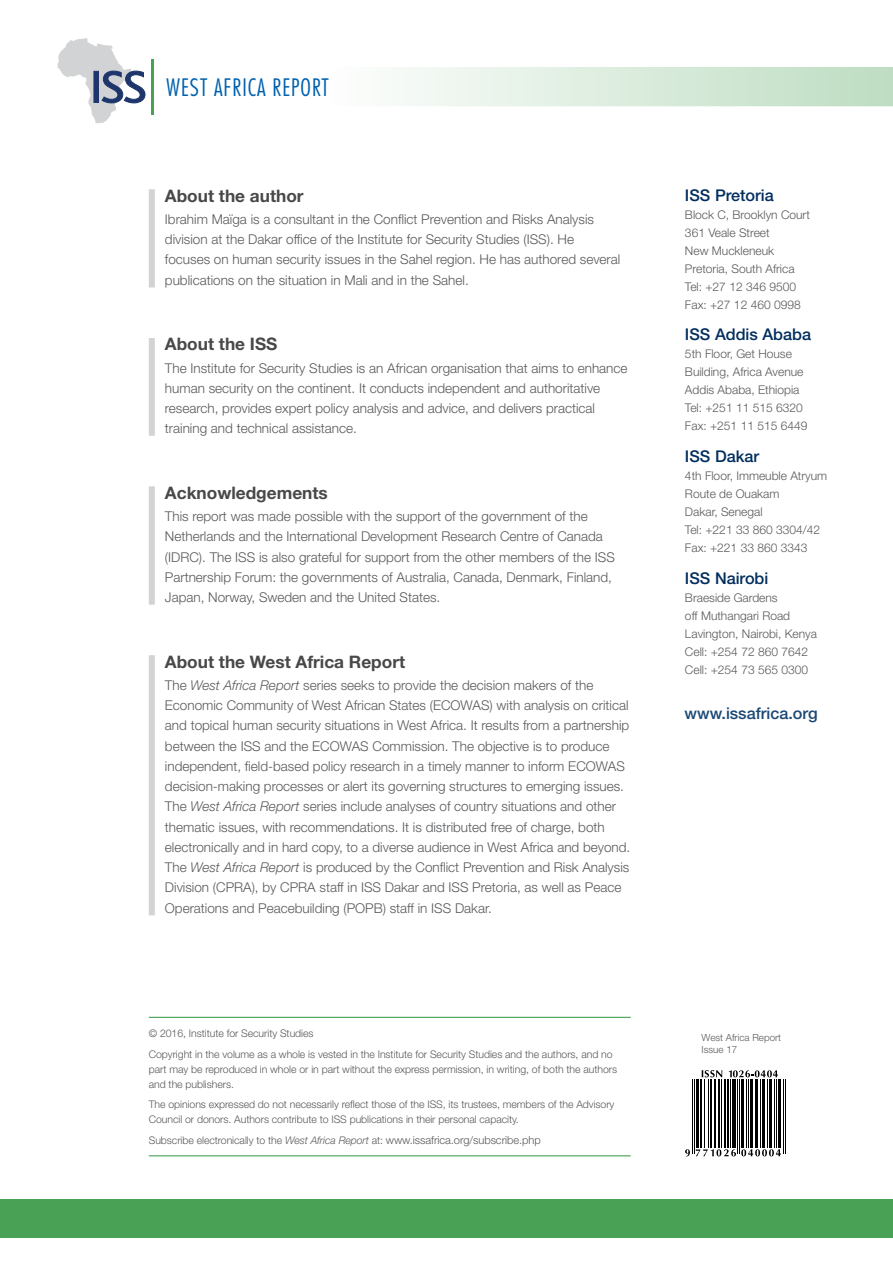
<style>
.page{position:relative;width:893px;height:1263px;background:#fff}
.page>*{position:absolute;margin:0;border:0;box-sizing:border-box;transform-origin:0 0}
.t1{font:300 condensed 23.4px "Futura Std";letter-spacing:.04em;color:#0061af}
.t2{font:700 17.25px "Helvetica Neue LT Std";color:#48484a}
.t3{font:500 16.2px "Helvetica Neue LT Std";color:#002e5e}
.t4{font:500 16.2px "Helvetica Neue LT Std";color:#1a4876}
.t5{font:300 13.5px/20.2px "Helvetica Neue LT Std";color:#58595b}
.t6{font:300 12px/18px "Helvetica Neue LT Std";color:#58595b}
.t7{font:300 10.5px/15px "Helvetica Neue LT Std";letter-spacing:-.005em;color:#58595b}
.t8{font:300 9.9px/12px "Helvetica Neue LT Std";color:#58595b}
.s1{font-style:italic}
.s2{font-size:11.1px}
</style>
<div class="page">
<div style="left:0;top:1199px;width:893px;height:38px;background:#48a154"></div>
<div style="left:330px;top:67px;width:563px;height:39px;background:linear-gradient(to right,#fdfefd,#bdddc2)"></div>
<hr style="left:151px;top:59px;width:3px;height:56px;background:#48a154">
<svg style="left:57px;top:38px;width:89px;height:86px"></svg>
<div style="left:149px;top:189px;width:6px;height:98px;background:#d1d3d4"></div>
<div style="left:149px;top:338px;width:6px;height:98px;background:#d1d3d4"></div>
<div style="left:149px;top:486px;width:6px;height:119px;background:#d1d3d4"></div>
<div style="left:149px;top:655px;width:6px;height:260px;background:#d1d3d4"></div>
<hr style="left:692px;top:1079px;width:1px;height:75px;background:#000">
<hr style="left:694px;top:1079px;width:1px;height:75px;background:#000">
<hr style="left:696px;top:1079px;width:2px;height:69px;background:#000">
<hr style="left:700px;top:1079px;width:1px;height:69px;background:#000">
<hr style="left:704px;top:1079px;width:1px;height:69px;background:#000">
<hr style="left:708px;top:1079px;width:1px;height:69px;background:#000">
<hr style="left:710px;top:1079px;width:1px;height:69px;background:#000">
<hr style="left:714px;top:1079px;width:1px;height:69px;background:#000">
<hr style="left:719px;top:1079px;width:1px;height:69px;background:#000">
<hr style="left:722px;top:1079px;width:1px;height:69px;background:#000">
<hr style="left:724px;top:1079px;width:2px;height:69px;background:#000">
<hr style="left:727px;top:1079px;width:2px;height:69px;background:#000">
<hr style="left:730px;top:1079px;width:1px;height:69px;background:#000">
<hr style="left:732px;top:1079px;width:4px;height:69px;background:#000">
<hr style="left:737px;top:1079px;width:1px;height:75px;background:#000">
<hr style="left:739px;top:1079px;width:1px;height:75px;background:#000">
<hr style="left:741px;top:1079px;width:3px;height:69px;background:#000">
<hr style="left:746px;top:1079px;width:1px;height:69px;background:#000">
<hr style="left:748px;top:1079px;width:1px;height:69px;background:#000">
<hr style="left:750px;top:1079px;width:3px;height:69px;background:#000">
<hr style="left:755px;top:1079px;width:3px;height:69px;background:#000">
<hr style="left:760px;top:1079px;width:1px;height:69px;background:#000">
<hr style="left:762px;top:1079px;width:3px;height:69px;background:#000">
<hr style="left:767px;top:1079px;width:1px;height:69px;background:#000">
<hr style="left:769px;top:1079px;width:3px;height:69px;background:#000">
<hr style="left:774px;top:1079px;width:1px;height:69px;background:#000">
<hr style="left:776px;top:1079px;width:1px;height:69px;background:#000">
<hr style="left:778px;top:1079px;width:3px;height:69px;background:#000">
<hr style="left:783px;top:1079px;width:1px;height:75px;background:#000">
<hr style="left:785px;top:1079px;width:1px;height:75px;background:#000">
<svg style="left:685px;top:1149px;width:5px;height:7px"></svg>
<svg style="left:696px;top:1149px;width:85px;height:7px"></svg>
<svg style="left:702px;top:1070px;width:20px;height:7px"></svg>
<svg style="left:729px;top:1070px;width:49px;height:7px"></svg>
<hr style="left:149px;top:1017px;width:482px;height:1px;background:#48a154">
<hr style="left:149px;top:1155px;width:482px;height:1px;background:#48a154">
<h1 class="t1" style="left:166px;top:74px;width:164px">WEST AFRICA REPORT</h1>
<p class="t2" style="left:165px;top:185px;width:140px">About the author</p>
<p class="t5" style="left:165px;top:209px;width:457px">Ibrahim Maïga is a consultant in the Conflict Prevention and Risks Analysis division at the Dakar office of the Institute for Security Studies (ISS). He focuses on human security issues in the Sahel region. He has authored several publications on the situation in Mali and in the Sahel.</p>
<p class="t2" style="left:165px;top:333px;width:114px">About the ISS</p>
<p class="t5" style="left:165px;top:357px;width:464px">The Institute for Security Studies is an African organisation that aims to enhance human security on the continent. It conducts independent and authoritative research, provides expert policy analysis and advice, and delivers practical training and technical assistance.</p>
<p class="t2" style="left:165px;top:482px;width:164px">Acknowledgements</p>
<p class="t5" style="left:165px;top:506px;width:451px">This report was made possible with the support of the government of the Netherlands and the International Development Research Centre of Canada (IDRC). The ISS is also grateful for support from the other members of the ISS Partnership Forum: the governments of Australia, Canada, Denmark, Finland, Japan, Norway, Sweden and the United States.</p>
<p class="t2" style="left:165px;top:651px;width:242px">About the West Africa Report</p>
<p class="t5" style="left:165px;top:675px;width:467px">The <span class="s1">West Africa Report</span> series seeks to provide the decision makers of the Economic Community of West African States (ECOWAS) with analysis on critical and topical human security situations in West Africa. It results from a partnership between the ISS and the ECOWAS Commission. The objective is to produce independent, field-based policy research in a timely manner to inform ECOWAS decision-making processes or alert its governing structures to emerging issues.<br>The <span class="s1">West Africa Report</span> series include analyses of country situations and other thematic issues, with recommendations. It is distributed free of charge, both electronically and in hard copy, to a diverse audience in West Africa and beyond.<br>The <span class="s1">West Africa Report</span> is produced by the Conflict Prevention and Risk Analysis Division (CPRA), by CPRA staff in ISS Dakar and ISS Pretoria, as well as Peace Operations and Peacebuilding (POPB) staff in ISS Dakar.</p>
<p class="t7" style="left:149px;top:1023px;width:465px;line-height:20.5px">© 2016, Institute for Security Studies<br>Copyright in the volume as a whole is vested in the Institute for Security Studies and the authors, and no</p>
<p class="t7" style="left:149px;top:1061px;width:470px">part may be reproduced in whole or in part without the express permission, in writing, of both the authors and the publishers.</p>
<p class="t7" style="left:149px;top:1097px;width:467px">The opinions expressed do not necessarily reflect those of the ISS, its trustees, members of the Advisory<br>Council or donors. Authors contribute to ISS publications in their personal capacity.</p>
<p class="t7" style="left:149px;top:1132px;width:393px">Subscribe electronically to the <span class="s1">West Africa Report</span> at: <span class="s2">www.issafrica.org/subscribe.php</span></p>
<p class="t3" style="left:685px;top:185px;width:90px">ISS Pretoria</p>
<p class="t6" style="left:685px;top:205px;width:126px">Block C, Brooklyn Court<br>361 Veale Street<br>New Muckleneuk<br>Pretoria, South Africa<br>Tel: +27 12 346 9500<br>Fax: +27 12 460 0998</p>
<p class="t3" style="left:685px;top:325px;width:128px">ISS Addis Ababa</p>
<p class="t6" style="left:685px;top:345px;width:124px">5th Floor, Get House<br>Building, Africa Avenue<br>Addis Ababa, Ethiopia<br>Tel: +251 11 515 6320<br>Fax: +251 11 515 6449</p>
<p class="t3" style="left:685px;top:447px;width:76px">ISS Dakar</p>
<p class="t6" style="left:685px;top:467px;width:144px">4th Floor, Immeuble Atryum<br>Route de Ouakam<br>Dakar, Senegal<br>Tel: +221 33 860 3304/42<br>Fax: +221 33 860 3343</p>
<p class="t3" style="left:685px;top:568px;width:85px">ISS Nairobi</p>
<p class="t6" style="left:685px;top:588px;width:134px">Braeside Gardens<br>off Muthangari Road<br>Lavington, Nairobi, Kenya<br>Cell: +254 72 860 7642<br>Cell: +254 73 565 0300</p>
<p class="t4" style="left:685px;top:703px;width:135px">www.issafrica.org</p>
<p class="t8" style="left:702px;top:1031px;width:81px">West Africa Report<br>Issue 17</p>
</div>
